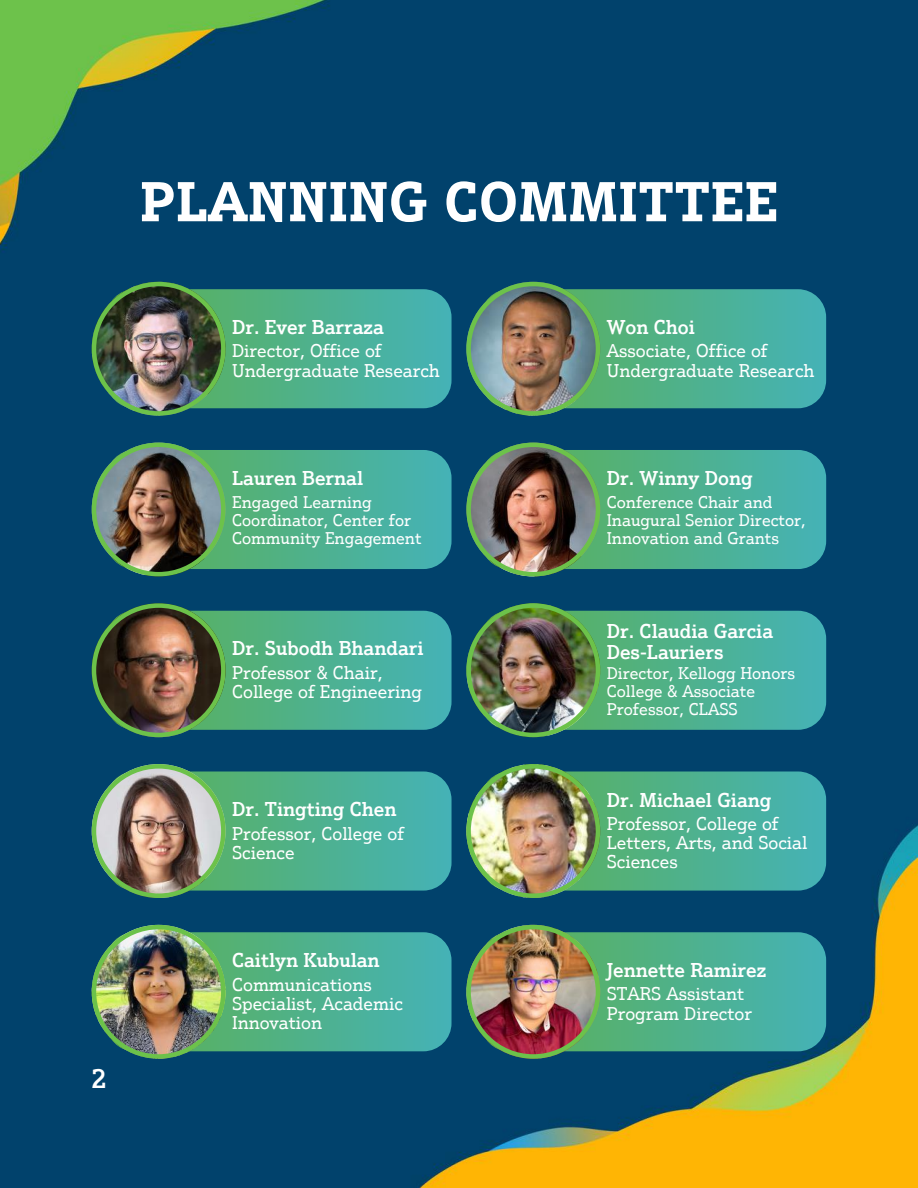
<style>
.page{position:relative;width:918px;height:1188px;background:#fff}
.page>*{position:absolute;margin:0;border:0;box-sizing:border-box;transform-origin:0 0}
.t1{font:700 54.3px "Justus Pro";letter-spacing:.02em;color:#fff}
.t2{font:500 26.1px "Justus Pro";color:#fff}
.t3{font:500 19.5px/21.3px "Justus Pro";color:#fff}
.t4{font:18px/19.2px "Justus Pro";color:#fff}
.t5{font:16.5px/18px "Justus Pro";color:#fff}
</style>
<div class="page">
<img style="left:0;top:0;width:918px;height:1188px">
<svg style="left:106px;top:289px;width:346px;height:119px;background:#4cb194"></svg>
<img style="left:92px;top:282px;width:134px;height:134px">
<svg style="left:106px;top:450px;width:346px;height:119px;background:#4cb194"></svg>
<img style="left:92px;top:443px;width:134px;height:133px">
<svg style="left:106px;top:611px;width:346px;height:119px;background:#4cb194"></svg>
<img style="left:92px;top:603px;width:134px;height:134px">
<svg style="left:106px;top:771px;width:346px;height:120px;background:#4cb093"></svg>
<img style="left:92px;top:764px;width:134px;height:134px">
<svg style="left:481px;top:289px;width:345px;height:119px;background:#4cb193"></svg>
<img style="left:466px;top:282px;width:134px;height:134px">
<svg style="left:481px;top:450px;width:345px;height:119px;background:#4cb193"></svg>
<img style="left:466px;top:443px;width:134px;height:133px">
<svg style="left:481px;top:611px;width:345px;height:119px;background:#4cb193"></svg>
<img style="left:466px;top:603px;width:134px;height:134px">
<svg style="left:481px;top:771px;width:345px;height:120px;background:#4cb093"></svg>
<img style="left:466px;top:764px;width:134px;height:134px">
<svg style="left:106px;top:932px;width:346px;height:119px;background:#4cb194"></svg>
<img style="left:92px;top:925px;width:134px;height:134px">
<svg style="left:481px;top:932px;width:345px;height:119px;background:#4cb193"></svg>
<img style="left:466px;top:925px;width:134px;height:134px">
<h1 class="t1" style="left:140px;top:170px;width:639px">PLANNING COMMITTEE</h1>
<h2 class="t2" style="left:92px;top:1063px;width:16px">2</h2>
<p class="t3" style="left:232px;top:316px;width:153px">Dr. Ever Barraza</p>
<p class="t4" style="left:232px;top:342px;width:209px">Director, Office of<br>Undergraduate Research</p>
<p class="t3" style="left:232px;top:468px;width:133px">Lauren Bernal</p>
<p class="t5" style="left:232px;top:493px;width:191px">Engaged Learning<br>Coordinator, Center for<br>Community Engagement</p>
<p class="t3" style="left:232px;top:638px;width:193px">Dr. Subodh Bhandari</p>
<p class="t4" style="left:232px;top:663px;width:191px">Professor &amp; Chair,<br>College of Engineering</p>
<p class="t3" style="left:232px;top:799px;width:166px">Dr. Tingting Chen</p>
<p class="t4" style="left:232px;top:824px;width:174px">Professor, College of<br>Science</p>
<p class="t3" style="left:232px;top:950px;width:149px">Caitlyn Kubulan</p>
<p class="t4" style="left:232px;top:975px;width:172px">Communications<br>Specialist, Academic<br>Innovation</p>
<p class="t3" style="left:607px;top:316px;width:90px">Won Choi</p>
<p class="t4" style="left:607px;top:342px;width:209px">Associate, Office of<br>Undergraduate Research</p>
<p class="t3" style="left:607px;top:468px;width:147px">Dr. Winny Dong</p>
<p class="t5" style="left:607px;top:493px;width:201px">Conference Chair and<br>Inaugural Senior Director,<br>Innovation and Grants</p>
<p class="t3" style="left:607px;top:620px;width:168px">Dr. Claudia Garcia<br>Des-Lauriers</p>
<p class="t5" style="left:607px;top:665px;width:190px">Director, Kellogg Honors<br>College &amp; Associate<br>Professor, CLASS</p>
<p class="t3" style="left:607px;top:789px;width:166px">Dr. Michael Giang</p>
<p class="t4" style="left:607px;top:814px;width:202px">Professor, College of<br>Letters, Arts, and Social<br>Sciences</p>
<p class="t3" style="left:607px;top:959px;width:161px">Jennette Ramirez</p>
<p class="t4" style="left:607px;top:985px;width:147px">STARS Assistant<br>Program Director</p>
</div>
